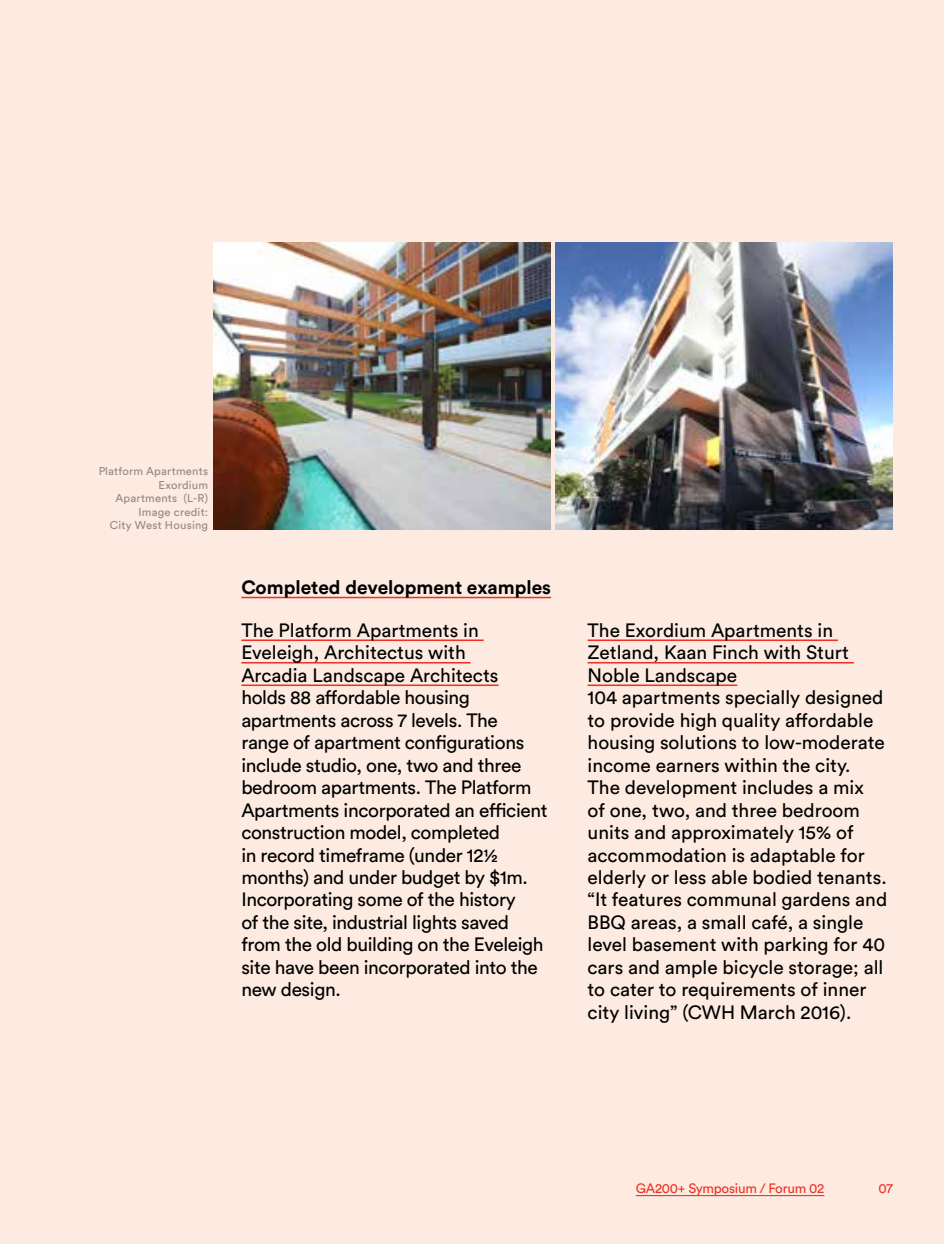
<style>
.page{position:relative;width:944px;height:1244px;background:#fdeae0}
.page>*{position:absolute;margin:0;border:0;box-sizing:border-box;transform-origin:0 0}
.t1{font:19.12px/22.5px "Circular Std";letter-spacing:-.005em;color:#000}
.t2{font:700 19.12px "Circular Std";color:#000}
.t3{font:13.5px "Circular Std";letter-spacing:-.02em;color:#ee3124}
.t4{font:11.25px/13.5px "Circular Std";letter-spacing:.02em;color:#939598;text-align:right}
</style>
<div class="page">
<hr style="left:241px;top:597px;width:310px;height:1px;background:#ee3124">
<img style="left:556px;top:242px;width:336px;height:287px">
<img style="left:214px;top:242px;width:336px;height:287px">
<hr style="left:588px;top:639px;width:250px;height:2px;background:#ee3124">
<hr style="left:588px;top:662px;width:266px;height:1px;background:#ee3124">
<hr style="left:588px;top:684px;width:149px;height:2px;background:#ee3124">
<hr style="left:241px;top:639px;width:243px;height:2px;background:#ee3124">
<hr style="left:241px;top:662px;width:230px;height:1px;background:#ee3124">
<hr style="left:241px;top:684px;width:258px;height:2px;background:#ee3124">
<hr style="left:636px;top:1195px;width:188px;height:1px;background:#ee3124">
<p class="t4" style="left:98px;top:464px;width:111px">Platform Apartments<br>Exordium<br>Apartments (L-R)<br>Image credit:<br>City West Housing</p>
<p class="t2" style="left:241px;top:575px;width:311px">Completed development examples</p>
<p class="t1" style="left:241px;top:618px;width:308px">The Platform Apartments in<br>Eveleigh, Architectus with<br>Arcadia Landscape Architects holds 88 affordable housing apartments across 7 levels. The range of apartment configurations include studio, one, two and three bedroom apartments. The Platform<br>Apartments incorporated an efficient construction model, completed<br>in record timeframe (under 12½ months) and under budget by $1m.<br>Incorporating some of the history<br>of the site, industrial lights saved from the old building on the Eveleigh site have been incorporated into the new design.</p>
<p class="t1" style="left:588px;top:618px;width:301px">The Exordium Apartments in<br>Zetland, Kaan Finch with Sturt<br>Noble Landscape<br>104 apartments specially designed to provide high quality affordable housing solutions to low-moderate income earners within the city.<br>The development includes a mix<br>of one, two, and three bedroom units and approximately 15% of accommodation is adaptable for elderly or less able bodied tenants. “It features communal gardens and<br>BBQ areas, a small café, a single level basement with parking for 40 cars and ample bicycle storage; all to cater to requirements of inner city living” (CWH March 2016).</p>
<p class="t3" style="left:636px;top:1180px;width:190px">GA200+ Symposium / Forum 02</p>
<p class="t3" style="left:878px;top:1180px;width:16px">07</p>
</div>
